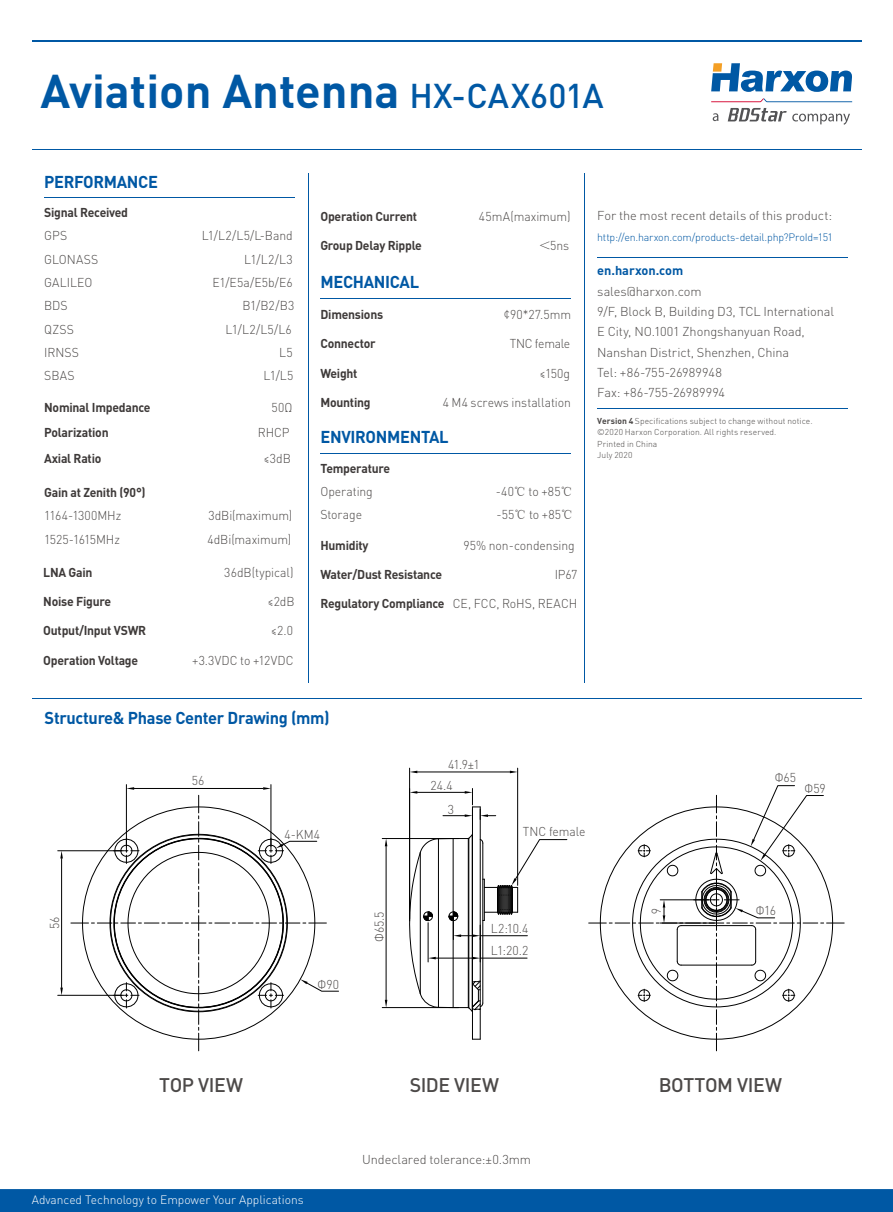
<style>
.page{position:relative;width:893px;height:1212px;background:#fff}
.page>*{position:absolute;margin:0;border:0;box-sizing:border-box;transform-origin:0 0}
.t1{font:700 46.8px "DIN Pro";color:#0058a4}
.t2{font:500 19.5px "DIN Pro";letter-spacing:-.02em;color:#4c4948}
.t3{font:700 16.95px "DIN Pro";letter-spacing:-.02em;color:#0058a4;scale:.96 1}
.t4{font:300 12.75px/22px "DIN Pro";letter-spacing:-.005em;color:#4c4948;scale:.96 1}
.t5{font:700 12.75px "DIN Pro";letter-spacing:-.02em;color:#3e3a39;scale:.96 1}
.t6{font:300 12.75px/20.2px "DIN Pro";letter-spacing:-.005em;color:#4c4948}
.t7{font:700 12.75px "DIN Pro";letter-spacing:-.005em;color:#0058a4}
.t8{font:300 12.75px "DIN Pro";letter-spacing:-.03em;color:#4c4948;scale:.96 1}
.t9{font:300 12px "DIN Pro";color:#fff}
.t10{font:300 10.65px "DIN Pro";letter-spacing:-.02em;color:#0058a4}
.t11{font:300 8.55px/11.2px "DIN Pro";letter-spacing:.01em;color:#4c4948}
.s1{font-weight:500;font-size:34.05px}
.s2{font-family:"Adobe Song Std Light G Bpc EUC H";font-weight:400}
.s3{font-weight:300;color:#4c4948}
.s4{font-weight:700}
</style>
<div class="page">
<hr style="left:32px;top:150px;width:829px;height:1px;background:#0058a4">
<hr style="left:32px;top:40px;width:829px;height:2px;background:#0058a4">
<hr style="left:32px;top:698px;width:829px;height:1px;background:#0058a4">
<hr style="left:308px;top:173px;width:1px;height:510px;background:#0058a4">
<hr style="left:584px;top:173px;width:1px;height:510px;background:#0058a4">
<hr style="left:44px;top:198px;width:251px;height:1px;background:#0058a4">
<hr style="left:597px;top:257px;width:251px;height:1px;background:#0058a4">
<hr style="left:597px;top:408px;width:251px;height:1px;background:#0058a4">
<hr style="left:320px;top:298px;width:251px;height:1px;background:#0058a4">
<hr style="left:320px;top:453px;width:251px;height:1px;background:#0058a4">
<div style="left:0;top:1189px;width:893px;height:23px;background:#0058a4"></div>
<hr style="left:480px;top:807px;width:1px;height:232px;background:#000">
<hr style="left:472px;top:807px;width:1px;height:232px;background:#000">
<hr style="left:58px;top:850px;width:66px;height:1px;background:#000">
<hr style="left:58px;top:995px;width:66px;height:1px;background:#000">
<hr style="left:61px;top:858px;width:1px;height:129px;background:#000">
<svg style="left:60px;top:851px;width:3px;height:7px"></svg>
<svg style="left:60px;top:987px;width:3px;height:8px"></svg>
<hr style="left:126px;top:784px;width:1px;height:65px;background:#000">
<hr style="left:271px;top:784px;width:1px;height:65px;background:#000">
<svg style="left:71px;top:787px;width:268px;height:264px"></svg>
<hr style="left:382px;top:1007px;width:77px;height:1px;background:#000">
<hr style="left:382px;top:838px;width:77px;height:1px;background:#000">
<hr style="left:386px;top:846px;width:1px;height:154px;background:#000">
<svg style="left:385px;top:1000px;width:2px;height:7px"></svg>
<svg style="left:385px;top:839px;width:2px;height:7px"></svg>
<hr style="left:517px;top:768px;width:1px;height:117px;background:#000">
<hr style="left:409px;top:768px;width:1px;height:151px;background:#000">
<hr style="left:417px;top:772px;width:93px;height:1px;background:#000">
<svg style="left:510px;top:771px;width:8px;height:2px"></svg>
<svg style="left:410px;top:771px;width:7px;height:2px"></svg>
<hr style="left:417px;top:792px;width:48px;height:1px;background:#000">
<svg style="left:410px;top:791px;width:7px;height:3px"></svg>
<svg style="left:443px;top:788px;width:53px;height:31px"></svg>
<svg style="left:408px;top:834px;width:159px;height:178px"></svg>
<hr style="left:483px;top:843px;width:1px;height:160px;background:#000">
<svg style="left:589px;top:785px;width:255px;height:266px"></svg>
<svg style="left:711px;top:63px;width:141px;height:39px"></svg>
<svg style="left:713px;top:108px;width:137px;height:17px"></svg>
<h1 class="t1" style="left:40px;top:60px;width:565px">Aviation Antenna <span class="s1">HX-CAX601A</span></h1>
<h3 class="t3" style="left:44px;top:170px;width:120px">PERFORMANCE</h3>
<p class="t5" style="left:44px;top:204px;width:89px">Signal Received</p>
<p class="t4" style="left:44px;top:224px;width:25px">GPS</p>
<p class="t4" style="left:202px;top:224px;width:96px">L1/L2/L5/L-Band</p>
<p class="t4" style="left:44px;top:247px;width:58px">GLONASS</p>
<p class="t4" style="left:244px;top:247px;width:52px">L1/L2/L3</p>
<p class="t4" style="left:44px;top:271px;width:52px">GALILEO</p>
<p class="t4" style="left:212px;top:271px;width:85px">E1/E5a/E5b/E6</p>
<p class="t4" style="left:44px;top:294px;width:26px">BDS</p>
<p class="t4" style="left:242px;top:294px;width:56px">B1/B2/B3</p>
<p class="t4" style="left:44px;top:317px;width:33px">QZSS</p>
<p class="t4" style="left:226px;top:317px;width:70px">L1/L2/L5/L6</p>
<p class="t4" style="left:44px;top:341px;width:38px">IRNSS</p>
<p class="t4" style="left:279px;top:341px;width:15px">L5</p>
<p class="t4" style="left:44px;top:364px;width:33px">SBAS</p>
<p class="t4" style="left:263px;top:364px;width:33px">L1/L5</p>
<p class="t5" style="left:44px;top:398px;width:112px">Nominal Impedance</p>
<p class="t4" style="left:272px;top:396px;width:23px">50Ω</p>
<p class="t5" style="left:44px;top:424px;width:69px">Polarization</p>
<p class="t4" style="left:258px;top:421px;width:35px">RHCP</p>
<p class="t5" style="left:44px;top:450px;width:61px">Axial Ratio</p>
<p class="t4" style="left:264px;top:447px;width:30px">≤3dB</p>
<p class="t5" style="left:44px;top:484px;width:107px">Gain at Zenith (90°)</p>
<p class="t4" style="left:44px;top:504px;width:82px">1164-1300MHz</p>
<p class="t4" style="left:208px;top:504px;width:89px">3dBi(maximum)</p>
<p class="t4" style="left:44px;top:527px;width:80px">1525-1615MHz</p>
<p class="t4" style="left:207px;top:527px;width:89px">4dBi(maximum)</p>
<p class="t5" style="left:43px;top:563px;width:53px">LNA Gain</p>
<p class="t4" style="left:224px;top:560px;width:74px">36dB(typical)</p>
<p class="t5" style="left:43px;top:593px;width:72px">Noise Figure</p>
<p class="t4" style="left:268px;top:590px;width:30px">≤2dB</p>
<p class="t5" style="left:43px;top:622px;width:109px">Output/Input VSWR</p>
<p class="t4" style="left:271px;top:619px;width:24px">≤2.0</p>
<p class="t5" style="left:43px;top:651px;width:100px">Operation Voltage</p>
<p class="t4" style="left:192px;top:648px;width:107px">+3.3VDC to +12VDC</p>
<p class="t5" style="left:320px;top:207px;width:102px">Operation Current</p>
<p class="t4" style="left:479px;top:204px;width:97px">45mA(maximum)</p>
<p class="t5" style="left:320px;top:237px;width:107px">Group Delay Ripple</p>
<p class="t4" style="left:539px;top:234px;width:33px"><span class="s2">＜</span>5ns</p>
<h3 class="t3" style="left:320px;top:270px;width:104px">MECHANICAL</h3>
<p class="t5" style="left:320px;top:306px;width:67px">Dimensions</p>
<p class="t4" style="left:504px;top:303px;width:72px">¢90*27.5mm</p>
<p class="t5" style="left:320px;top:335px;width:59px">Connector</p>
<p class="t8" style="left:510px;top:335px;width:65px">TNC female</p>
<p class="t5" style="left:320px;top:364px;width:40px">Weight</p>
<p class="t4" style="left:539px;top:361px;width:33px">≤150g</p>
<p class="t5" style="left:320px;top:394px;width:54px">Mounting</p>
<p class="t4" style="left:443px;top:391px;width:135px">4 M4 screws installation</p>
<h3 class="t3" style="left:320px;top:426px;width:135px">ENVIRONMENTAL</h3>
<p class="t5" style="left:320px;top:459px;width:74px">Temperature</p>
<p class="t4" style="left:320px;top:480px;width:56px">Operating</p>
<p class="t4" style="left:496px;top:480px;width:82px">-40<span class="s2">℃</span> to +85<span class="s2">℃</span></p>
<p class="t4" style="left:320px;top:503px;width:45px">Storage</p>
<p class="t4" style="left:497px;top:503px;width:81px">-55<span class="s2">℃</span> to +85<span class="s2">℃</span></p>
<p class="t5" style="left:320px;top:536px;width:52px">Humidity</p>
<p class="t4" style="left:463px;top:533px;width:118px">95% non-condensing</p>
<p class="t5" style="left:320px;top:566px;width:128px">Water/Dust Resistance</p>
<p class="t4" style="left:555px;top:563px;width:25px">IP67</p>
<p class="t5" style="left:320px;top:595px;width:269px">Regulatory Compliance <span class="s3">CE, FCC, RoHS, REACH</span></p>
<p class="t6" style="left:597px;top:205px;width:236px">For the most recent details of this product:</p>
<p class="t10" style="left:597px;top:229px;width:237px">http://en.harxon.com/products-detail.php?ProId=151</p>
<p class="t7" style="left:597px;top:262px;width:87px">en.harxon.com</p>
<p class="t6" style="left:597px;top:280px;width:238px">sales@harxon.com<br>9/F, Block B, Building D3, TCL International<br>E City, NO.1001 Zhongshanyuan Road,<br>Nanshan District, Shenzhen, China<br>Tel: +86-755-26989948<br>Fax: +86-755-26989994</p>
<p class="t11" style="left:597px;top:415px;width:217px"><span class="s4">Version 4</span> Specifications subject to change without notice. ©2020 Harxon Corporation. All rights reserved.<br>Printed in China<br>July 2020</p>
<h3 class="t3" style="left:45px;top:706px;width:298px">Structure&amp; Phase Center Drawing (mm)</h3>
<p class="t4" style="left:192px;top:769px;width:15px">56</p>
<p class="t4" style="left:284px;top:822px;width:39px">4-KM4</p>
<p class="t4" style="left:448px;top:753px;width:34px">41.9±1</p>
<p class="t4" style="left:430px;top:773px;width:26px;line-height:23.5px;text-align:right">24.4<br>3</p>
<p class="t4" style="left:523px;top:820px;width:67px">TNC female</p>
<p class="t4" style="left:775px;top:766px;width:24px">Φ65</p>
<p class="t4" style="left:805px;top:777px;width:24px">Φ59</p>
<p class="t4" style="left:43px;top:929px;width:15px;rotate:-90deg">56</p>
<p class="t4" style="left:318px;top:972px;width:24px">Φ90</p>
<p class="t4" style="left:368px;top:942px;width:34px;rotate:-90deg">Φ65.5</p>
<p class="t4" style="left:491px;top:917px;width:41px">L2:10.4<br>L1:20.2</p>
<p class="t4" style="left:668px;top:908px;width:8px;rotate:90deg">6</p>
<p class="t4" style="left:756px;top:899px;width:23px">Φ16</p>
<h2 class="t2" style="left:159px;top:1072px;width:85px">TOP VIEW</h2>
<h2 class="t2" style="left:410px;top:1072px;width:91px">SIDE VIEW</h2>
<h2 class="t2" style="left:659px;top:1072px;width:125px">BOTTOM VIEW</h2>
<p class="t9" style="left:32px;top:1191px;width:273px">Advanced Technology to Empower Your Applications</p>
<p class="t6" style="left:362px;top:1148px;width:170px">Undeclared tolerance:±0.3mm</p>
</div>
